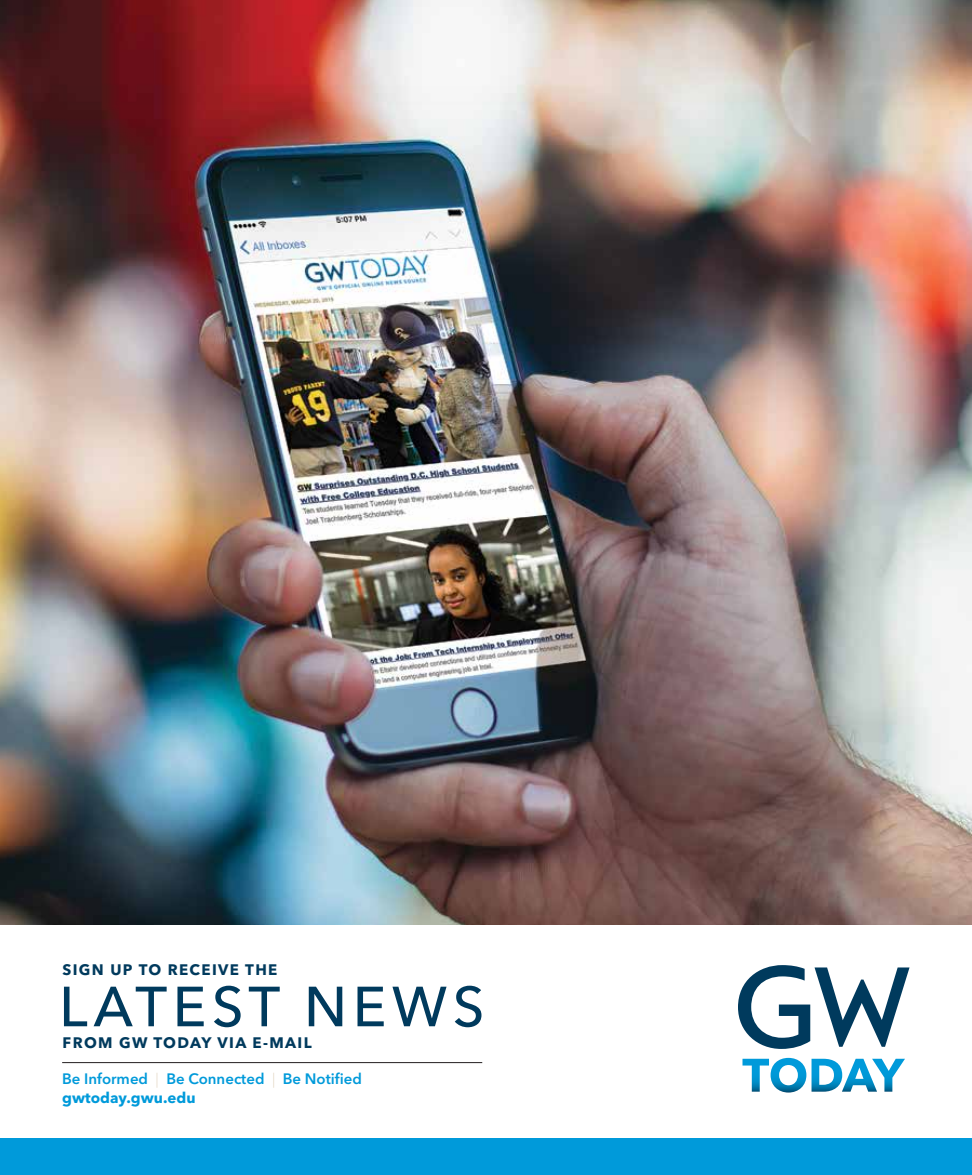
<style>
.page{position:relative;width:972px;height:1175px;background:#fff}
.page>*{position:absolute;margin:0;border:0;box-sizing:border-box;transform-origin:0 0}
.t1{font:500 55.95px "Avenir Next LT Pro";letter-spacing:.1em;color:#003a5d}
.t2{font:700 15.15px "Avenir Next LT Pro";letter-spacing:.09em;color:#003a5d}
.t3{font:600 15px/18.6px "Avenir Next LT Pro";color:#009ada}
.s1{font-weight:200;font-stretch:condensed;color:#c8b18b}
.s2{font-weight:700}
</style>
<div class="page">
<img style="left:0;top:0;width:972px;height:924px">
<svg style="left:738px;top:965px;width:172px;height:83px"></svg>
<svg style="left:742px;top:1057px;width:163px;height:35px"></svg>
<hr style="left:62px;top:1062px;width:420px;height:1px;background:#231f20">
<div style="left:0;top:1138px;width:972px;height:36px;background:#009ada"></div>
<p class="t2" style="left:62px;top:960px;width:216px">SIGN UP TO RECEIVE THE</p>
<h1 class="t1" style="left:59px;top:973px;width:427px">LATEST NEWS</h1>
<p class="t2" style="left:63px;top:1033px;width:251px">FROM GW TODAY VIA E-MAIL</p>
<p class="t3" style="left:62px;top:1069px;width:301px">Be Informed <span class="s1">|</span> Be Connected <span class="s1">|</span> Be Notified <span class="s2">gwtoday.gwu.edu</span></p>
</div>
